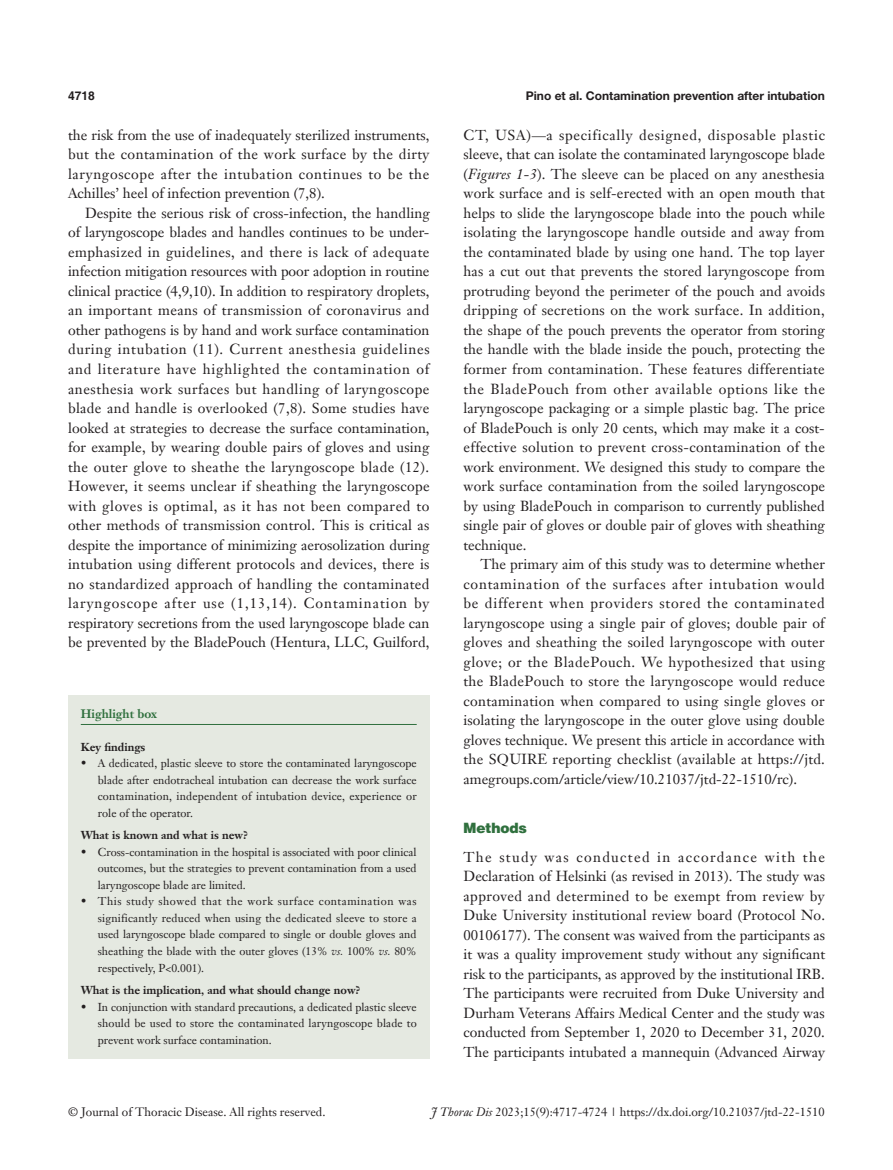
<style>
.page{position:relative;width:893px;height:1170px;background:#fff}
.page>*{position:absolute;margin:0;border:0;box-sizing:border-box;transform-origin:0 0}
.t1{font:14.25px/19.5px "Janson Text LT";color:#231f20;text-align:justify}
._1ji-6_5{font:900 14.25px "Helvetica";color:#30703e}
.t2{font:12px "Janson Text LT";color:#231f20}
.t3{font:700 12px "Helvetica Neue LT Pro";color:#231f20}
.Cite{font:700 12px "Janson Text LT";color:#30703e}
.t4{font:700 12px "Helvetica";color:#231f20}
.box-zhengwen-1_5mm{font:11.25px/16.5px "Janson Text LT";color:#231f20;text-align:justify}
.box-zhengwen{font:11.25px/16.5px "Janson Text LT";color:#231f20;text-align:justify}
.box-biaoti{font:700 11.25px "Janson Text LT";color:#231f20}
.s1{font-style:italic}
</style>
<div class="page">
<div style="left:68px;top:695px;width:361px;height:363px;background:#e5e9e1"></div>
<hr style="left:81px;top:724px;width:336px;height:1px;background:#30703e">
<p class="t4" style="left:68px;top:88px;width:28px">4718</p>
<p class="t3" style="left:526px;top:88px;width:301px">Pino et al. Contamination prevention after intubation</p>
<p class="t1" style="left:68px;top:125px;width:363px">the risk from the use of inadequately sterilized instruments, but the contamination of the work surface by the dirty laryngoscope after the intubation continues to be the Achilles’ heel of infection prevention (7,8).</p>
<p class="t1" style="left:68px;top:203px;width:363px;text-indent:17px">Despite the serious risk of cross-infection, the handling of laryngoscope blades and handles continues to be under&shy;emphasized in guidelines, and there is lack of adequate infection mitigation resources with poor adoption in routine clinical practice (4,9,10). In addition to respiratory droplets, an important means of transmission of coronavirus and other pathogens is by hand and work surface contamination during intubation (11). Current anesthesia guidelines and literature have highlighted the contamination of anesthesia work surfaces but handling of laryngoscope blade and handle is overlooked (7,8). Some studies have looked at strategies to decrease the surface contamination, for example, by wearing double pairs of gloves and using the outer glove to sheathe the laryngoscope blade (12).<br>However, it seems unclear if sheathing the laryngoscope with gloves is optimal, as it has not been compared to other methods of transmission control. This is critical as despite the importance of minimizing aerosolization during intubation using different protocols and devices, there is no standardized approach of handling the contaminated laryngoscope after use (1,13,14). Contamination by respiratory secretions from the used laryngoscope blade can be prevented by the BladePouch (Hentura, LLC, Guilford,</p>
<p class="Cite" style="left:81px;top:706px;width:78px">Highlight box</p>
<p class="box-biaoti" style="left:81px;top:739px;width:66px">Key findings</p>
<p class="box-zhengwen-1_5mm" style="left:98px;top:754px;width:320px;text-indent:-17px">• A dedicated, plastic sleeve to store the contaminated laryngoscope blade after endotracheal intubation can decrease the work surface contamination, independent of intubation device, experience or role of the operator.</p>
<p class="box-biaoti" style="left:81px;top:828px;width:169px">What is known and what is new?</p>
<p class="box-zhengwen" style="left:98px;top:843px;width:320px;text-indent:-17px">• Cross-contamination in the hospital is associated with poor clinical outcomes, but the strategies to prevent contamination from a used laryngoscope blade are limited.</p>
<p class="box-zhengwen-1_5mm" style="left:98px;top:893px;width:320px;text-indent:-17px">• This study showed that the work surface contamination was significantly reduced when using the dedicated sleeve to store a used laryngoscope blade compared to single or double gloves and sheathing the blade with the outer gloves (13% <span class="s1">vs.</span> 100% <span class="s1">vs.</span> 80% respectively, P&lt;0.001).</p>
<p class="box-biaoti" style="left:81px;top:983px;width:281px">What is the implication, and what should change now?</p>
<p class="box-zhengwen-1_5mm" style="left:98px;top:998px;width:321px;text-indent:-17px">• In conjunction with standard precautions, a dedicated plastic sleeve should be used to store the contaminated laryngoscope blade to prevent work surface contamination.</p>
<p class="t1" style="left:463px;top:125px;width:363px">CT, USA)—a specifically designed, disposable plastic sleeve, that can isolate the contaminated laryngoscope blade (<span class="s1">Figures 1-3</span>). The sleeve can be placed on any anesthesia work surface and is self-erected with an open mouth that helps to slide the laryngoscope blade into the pouch while isolating the laryngoscope handle outside and away from the contaminated blade by using one hand. The top layer has a cut out that prevents the stored laryngoscope from protruding beyond the perimeter of the pouch and avoids dripping of secretions on the work surface. In addition, the shape of the pouch prevents the operator from storing the handle with the blade inside the pouch, protecting the former from contamination. These features differentiate the BladePouch from other available options like the laryngoscope packaging or a simple plastic bag. The price of BladePouch is only 20 cents, which may make it a cost&shy;effective solution to prevent cross-contamination of the work environment. We designed this study to compare the work surface contamination from the soiled laryngoscope by using BladePouch in comparison to currently published single pair of gloves or double pair of gloves with sheathing technique.</p>
<p class="t1" style="left:463px;top:554px;width:363px;text-indent:17px">The primary aim of this study was to determine whether contamination of the surfaces after intubation would be different when providers stored the contaminated laryngoscope using a single pair of gloves; double pair of gloves and sheathing the soiled laryngoscope with outer glove; or the BladePouch. We hypothesized that using the BladePouch to store the laryngoscope would reduce contamination when compared to using single gloves or isolating the laryngoscope in the outer glove using double gloves technique. We present this article in accordance with the SQUIRE reporting checklist (available at https://jtd. amegroups.com/article/view/10.21037/jtd-22-1510/rc).</p>
<p class="_1ji-6_5" style="left:463px;top:818px;width:65px">Methods</p>
<p class="t1" style="left:463px;top:846px;width:363px">The study was conducted in accordance with the Declaration of Helsinki (as revised in 2013). The study was approved and determined to be exempt from review by Duke University institutional review board (Protocol No.<br>00106177). The consent was waived from the participants as it was a quality improvement study without any significant risk to the participants, as approved by the institutional IRB.<br>The participants were recruited from Duke University and Durham Veterans Affairs Medical Center and the study was conducted from September 1, 2020 to December 31, 2020.<br>The participants intubated a mannequin (Advanced Airway</p>
<p class="t2" style="left:68px;top:1104px;width:259px">© Journal of Thoracic Disease. All rights reserved.</p>
<p class="t2" style="left:431px;top:1104px;width:395px"><span class="s1">J Thorac Dis</span> 2023;15(9):4717-4724 | https://dx.doi.org/10.21037/jtd-22-1510</p>
</div>
